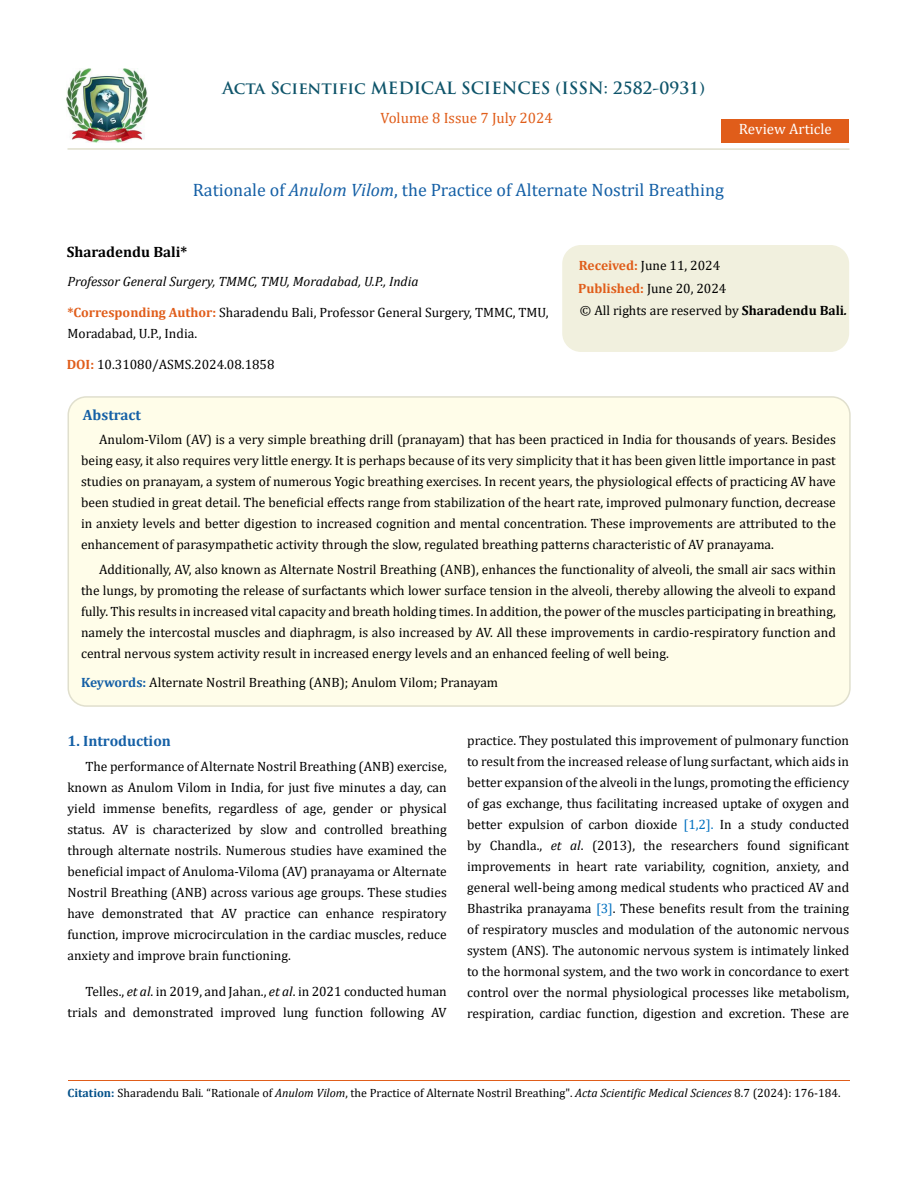
<style>
.page{position:relative;width:917px;height:1188px;background:#fff}
.page>*{position:absolute;margin:0;border:0;box-sizing:border-box;transform-origin:0 0}
.t1{font:18px "Cambria";color:#1560a6}
.t2{font:700 16.5px "Trajan Pro";color:#0e546a}
.t3{font:700 15px "Cambria";color:#1560a6}
.t4{font:15px "Cambria";color:#e05d1a}
.t5{font:700 15px "Cambria";color:#000}
.t6{font:15px "Cambria";color:#fff}
.t7{font:13.5px/21px "Cambria";color:#000;text-align:justify}
.t8{font:italic 13.5px "Cambria";color:#000}
.t9{font:12px "Cambria";color:#000}
.s1{font-style:italic}
.s2{font-weight:700;color:#e05d1a}
.s3{font-weight:700}
.s4{font-weight:700;font-style:italic}
.s5{font-weight:700;color:#1560a6}
.s6{color:#0070c0}
.s7{font-weight:700;color:#035089}
</style>
<div class="page">
<img style="left:67px;top:68px;width:80px;height:74px">
<div style="left:721px;top:119px;width:128px;height:23px;background:#e05d1a"></div>
<div style="left:563px;top:246px;width:285px;height:105px;background:#f1f0de;border-radius:18px"></div>
<div style="left:562px;top:245px;width:287px;height:107px;border:2px solid #f1f0de;border-radius:18px"></div>
<div style="left:68px;top:397px;width:781px;height:309px;background:#fffde9;border-radius:18px"></div>
<div style="left:67px;top:396px;width:783px;height:311px;border:2px solid #e0dfcd;border-radius:18px"></div>
<hr style="left:68px;top:1081px;width:781px;height:1px;background:#e05d1a">
<hr style="left:67px;top:148px;width:782px;height:2px;background:#e0dfcd">
<p class="t2" style="left:222px;top:77px;width:484px">Acta Scientific MEDICAL SCIENCES (ISSN: 2582-0931)</p>
<p class="t4" style="left:380px;top:109px;width:174px">Volume 8 Issue 7 July 2024</p>
<p class="t6" style="left:739px;top:120px;width:94px">Review Article</p>
<h1 class="t1" style="left:193px;top:180px;width:533px">Rationale of <span class="s1">Anulom Vilom</span>, the Practice of Alternate Nostril Breathing</h1>
<p class="t5" style="left:67px;top:242px;width:122px">Sharadendu Bali*</p>
<p class="t8" style="left:67px;top:272px;width:352px">Professor General Surgery, TMMC, TMU, Moradabad, U.P., India</p>
<p class="t7" style="left:67px;top:301px;width:482px"><span class="s2">*Corresponding Author:</span> Sharadendu Bali, Professor General Surgery, TMMC, TMU,<br>Moradabad, U.P., India.</p>
<p class="t7" style="left:67px;top:353px;width:209px"><span class="s2">DOI:</span> 10.31080/ASMS.2024.08.1858</p>
<p class="t7" style="left:578px;top:254px;width:150px;line-height:23px"><span class="s2">Received:</span> June 11, 2024<br><span class="s2">Published:</span> June 20, 2024</p>
<p class="t7" style="left:580px;top:300px;width:269px">© All rights are reserved by <span class="s3">Sharadendu Bali</span><span class="s4">.</span></p>
<p class="t3" style="left:83px;top:405px;width:60px">Abstract</p>
<p class="t7" style="left:81px;top:429px;width:756px;text-indent:18px">Anulom-Vilom (AV) is a very simple breathing drill (pranayam) that has been practiced in India for thousands of years. Besides being easy, it also requires very little energy. It is perhaps because of its very simplicity that it has been given little importance in past studies on pranayam, a system of numerous Yogic breathing exercises. In recent years, the physiological effects of practicing AV have been studied in great detail. The beneficial effects range from stabilization of the heart rate, improved pulmonary function, decrease in anxiety levels and better digestion to increased cognition and mental concentration. These improvements are attributed to the enhancement of parasympathetic activity through the slow, regulated breathing patterns characteristic of AV pranayama.</p>
<p class="t7" style="left:81px;top:559px;width:756px;text-indent:18px">Additionally, AV, also known as Alternate Nostril Breathing (ANB), enhances the functionality of alveoli, the small air sacs within the lungs, by promoting the release of surfactants which lower surface tension in the alveoli, thereby allowing the alveoli to expand fully. This results in increased vital capacity and breath holding times. In addition, the power of the muscles participating in breathing, namely the intercostal muscles and diaphragm, is also increased by AV. All these improvements in cardio-respiratory function and central nervous system activity result in increased energy levels and an enhanced feeling of well being.</p>
<p class="t7" style="left:81px;top:672px;width:418px"><span class="s5">Keywords:</span> Alternate Nostril Breathing (ANB); Anulom Vilom; Pranayam</p>
<p class="t3" style="left:67px;top:730px;width:105px">1. Introduction</p>
<p class="t7" style="left:67px;top:756px;width:381px;text-indent:18px">The performance of Alternate Nostril Breathing (ANB) exercise, known as Anulom Vilom in India, for just five minutes a day, can yield immense benefits, regardless of age, gender or physical status. AV is characterized by slow and controlled breathing through alternate nostrils. Numerous studies have examined the beneficial impact of Anuloma-Viloma (AV) pranayama or Alternate Nostril Breathing (ANB) across various age groups. These studies have demonstrated that AV practice can enhance respiratory function, improve microcirculation in the cardiac muscles, reduce anxiety and improve brain functioning.</p>
<p class="t7" style="left:67px;top:981px;width:381px;text-align:right">Telles., <span class="s1">et al</span>. in 2019, and Jahan., <span class="s1">et al</span>. in 2021 conducted human trials and demonstrated improved lung function following AV</p>
<p class="t7" style="left:467px;top:730px;width:383px">practice. They postulated this improvement of pulmonary function to result from the increased release of lung surfactant, which aids in better expansion of the alveoli in the lungs, promoting the efficiency of gas exchange, thus facilitating increased uptake of oxygen and better expulsion of carbon dioxide <span class="s6">[1,2].</span> In a study conducted by Chandla., <span class="s1">et al</span>. (2013), the researchers found significant improvements in heart rate variability, cognition, anxiety, and general well-being among medical students who practiced AV and Bhastrika pranayama <span class="s6">[3]</span>. These benefits result from the training of respiratory muscles and modulation of the autonomic nervous system (ANS). The autonomic nervous system is intimately linked to the hormonal system, and the two work in concordance to exert control over the normal physiological processes like metabolism, respiration, cardiac function, digestion and excretion. These are</p>
<p class="t9" style="left:68px;top:1086px;width:774px"><span class="s7">Citation:</span> Sharadendu Bali<span class="s1">.</span> “Rationale of <span class="s1">Anulom Vilom</span>, the Practice of Alternate Nostril Breathing". <span class="s1">Acta Scientific Medical Sciences</span> 8.7 (2024): 176-184.</p>
</div>
